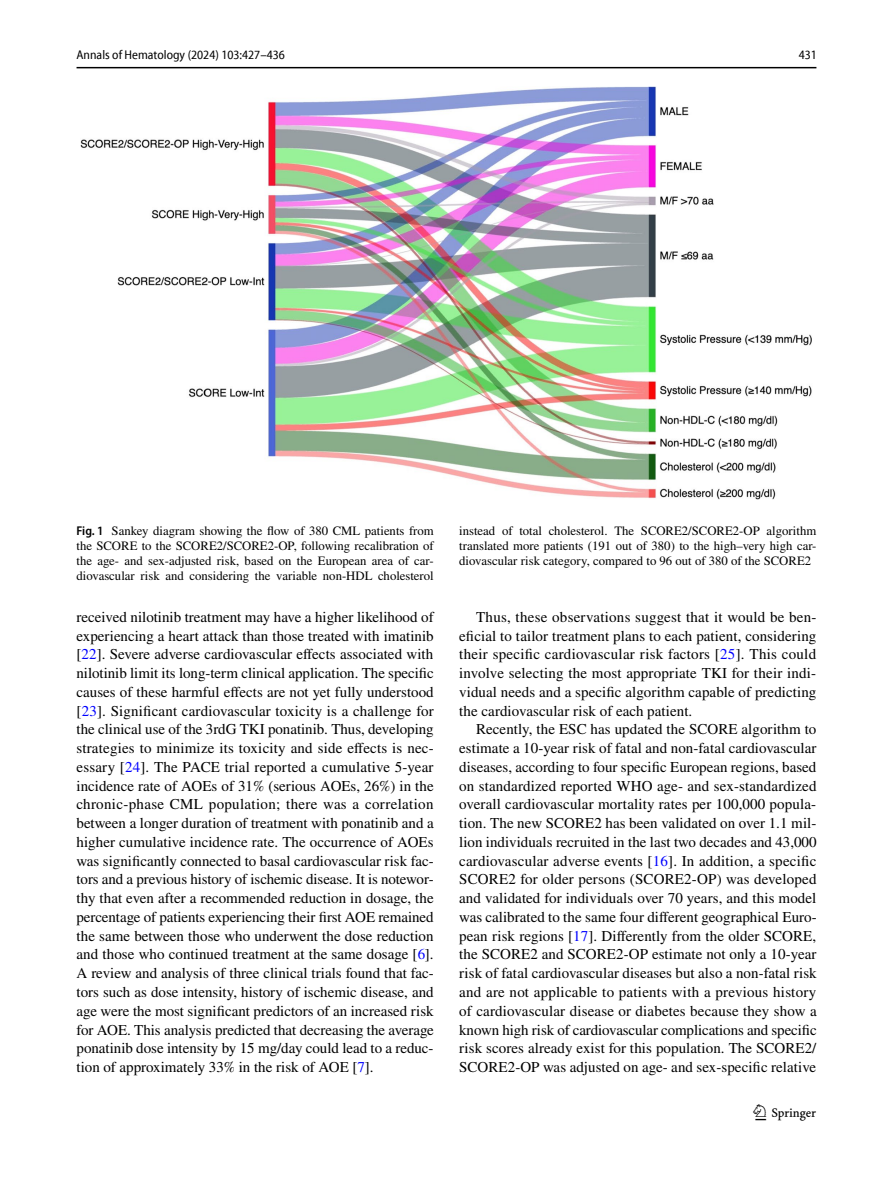
<style>
.page{position:relative;width:893px;height:1187px;background:#fff}
.page>*{position:absolute;margin:0;border:0;box-sizing:border-box;transform-origin:0 0}
.t1{font:22.5px "Springnew Regular 3";color:#000}
.t2{font:15px/18.8px "STIX";letter-spacing:.005em;color:#000;text-align:justify}
.t3{font:12.75px/15px "STIX";color:#000;text-align:justify}
.t4{font:semi-condensed 12.75px "Myriad Pro Unic";color:#000}
.s1{font-family:"Myriad Pro";font-weight:600;font-stretch:semi-condensed}
.s2{color:#00f}
</style>
<div class="page">
<hr style="left:77px;top:67px;width:739px;height:1px;background:#000">
<img style="left:80px;top:87px;width:732px;height:412px">
<p class="t4" style="left:76px;top:50px;width:210px">Annals of Hematology (2024) 103:427–436</p>
<p class="t4" style="left:799px;top:50px;width:20px">431</p>
<p class="t3" style="left:77px;top:524px;width:359px"><span class="s1">Fig. 1</span> Sankey diagram showing the flow of 380 CML patients from the SCORE to the SCORE2/SCORE2-OP, following recalibration of the age- and sex-adjusted risk, based on the European area of car&shy;diovascular risk and considering the variable non-HDL cholesterol</p>
<p class="t3" style="left:459px;top:524px;width:359px">instead of total cholesterol. The SCORE2/SCORE2-OP algorithm translated more patients (191 out of 380) to the high–very high car&shy;diovascular risk category, compared to 96 out of 380 of the SCORE2</p>
<p class="t2" style="left:77px;top:608px;width:359px">received nilotinib treatment may have a higher likelihood of experiencing a heart attack than those treated with imatinib [<span class="s2">22</span>]. Severe adverse cardiovascular effects associated with nilotinib limit its long-term clinical application. The specific causes of these harmful effects are not yet fully understood [<span class="s2">23</span>]. Significant cardiovascular toxicity is a challenge for the clinical use of the 3rdG TKI ponatinib. Thus, developing strategies to minimize its toxicity and side effects is nec&shy;essary [<span class="s2">24</span>]. The PACE trial reported a cumulative 5-year incidence rate of AOEs of 31% (serious AOEs, 26%) in the chronic-phase CML population; there was a correlation between a longer duration of treatment with ponatinib and a higher cumulative incidence rate. The occurrence of AOEs was significantly connected to basal cardiovascular risk fac&shy;tors and a previous history of ischemic disease. It is notewor&shy;thy that even after a recommended reduction in dosage, the percentage of patients experiencing their first AOE remained the same between those who underwent the dose reduction and those who continued treatment at the same dosage [<span class="s2">6</span>].<br>A review and analysis of three clinical trials found that fac&shy;tors such as dose intensity, history of ischemic disease, and age were the most significant predictors of an increased risk for AOE. This analysis predicted that decreasing the average ponatinib dose intensity by 15 mg/day could lead to a reduc&shy;tion of approximately 33% in the risk of AOE [<span class="s2">7</span>].</p>
<p class="t2" style="left:459px;top:608px;width:359px;text-indent:17px">Thus, these observations suggest that it would be ben&shy;eficial to tailor treatment plans to each patient, considering their specific cardiovascular risk factors [<span class="s2">25</span>]. This could involve selecting the most appropriate TKI for their indi&shy;vidual needs and a specific algorithm capable of predicting the cardiovascular risk of each patient.</p>
<p class="t2" style="left:459px;top:721px;width:359px;text-indent:17px">Recently, the ESC has updated the SCORE algorithm to estimate a 10-year risk of fatal and non-fatal cardiovascular diseases, according to four specific European regions, based on standardized reported WHO age- and sex-standardized overall cardiovascular mortality rates per 100,000 popula&shy;tion. The new SCORE2 has been validated on over 1.1 mil&shy;lion individuals recruited in the last two decades and 43,000 cardiovascular adverse events [<span class="s2">16</span>]. In addition, a specific SCORE2 for older persons (SCORE2-OP) was developed and validated for individuals over 70 years, and this model was calibrated to the same four different geographical Euro&shy;pean risk regions [<span class="s2">17</span>]. Differently from the older SCORE, the SCORE2 and SCORE2-OP estimate not only a 10-year risk of fatal cardiovascular diseases but also a non-fatal risk and are not applicable to patients with a previous history of cardiovascular disease or diabetes because they show a known high risk of cardiovascular complications and specific risk scores already exist for this population. The SCORE2/ SCORE2-OP was adjusted on age- and sex-specific relative</p>
<h1 class="t1" style="left:755px;top:1104px;width:62px">1 3</h1>
</div>
